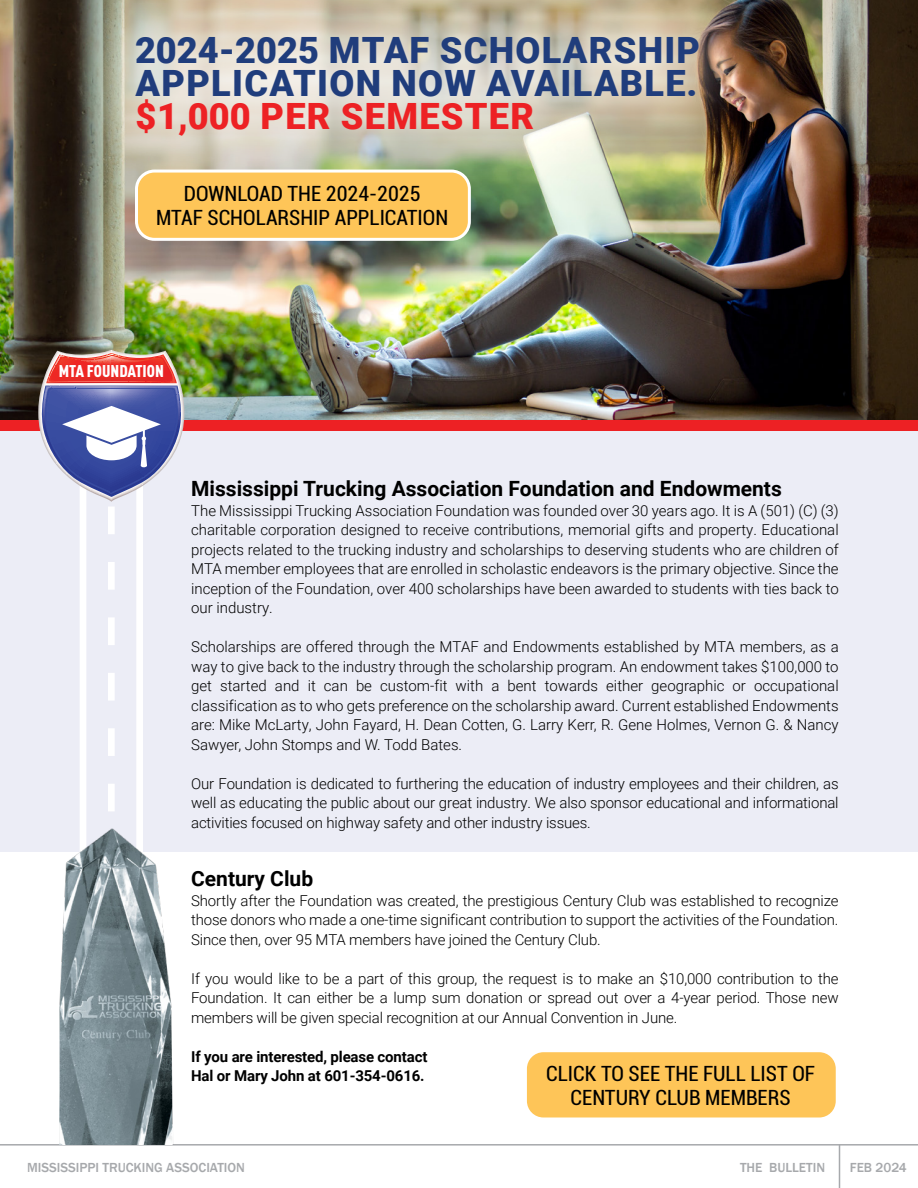
<style>
.page{position:relative;width:918px;height:1188px;background:#fff}
.page>*{position:absolute;margin:0;border:0;box-sizing:border-box;transform-origin:0 0}
.t1{font:900 36.15px/33px "Roboto";letter-spacing:.035em;color:#203d7c}
.t2{font:900 36.15px "Roboto";letter-spacing:.035em;color:#ed2124}
.t3{font:condensed 21px/24px "Roboto";color:#000;text-align:center}
.t4{font:700 21px "Roboto";color:#000}
.t5{font:900 16.8px "DIN Cond";color:#fff}
.t6{font:300 15px/19.5px "Roboto";letter-spacing:-.01em;color:#000;text-align:justify}
.t7{font:700 15px/19.5px "Roboto";letter-spacing:-.01em;color:#000}
.t8{font:500 13.5px "Franklin Gothic";color:#a7a9ac}
</style>
<div class="page">
<div style="left:0;top:431px;width:918px;height:421px;background:#ecedf6"></div>
<img style="left:0;top:0;width:918px;height:420px">
<hr style="left:839px;top:1145px;width:1px;height:43px;background:#a7a9ac">
<hr style="left:0;top:1144px;width:918px;height:2px;background:#a7a9ac">
<div style="left:77px;top:0;width:679px;height:193px;background:#fff;opacity:.75"></div>
<div style="left:0;top:420px;width:918px;height:11px;background:#ed2124"></div>
<svg style="left:38px;top:350px;width:146px;height:472px"></svg>
<div style="left:136px;top:171px;width:333px;height:68px;background:#fec558;border-radius:18px"></div>
<div style="left:135px;top:170px;width:336px;height:71px;border:3px solid #fff;border-radius:18px"></div>
<img style="left:59px;top:822px;width:114px;height:322px">
<div style="left:525px;top:1051px;width:312px;height:68px;background:#fec558;border-radius:18px"></div>
<div style="left:524px;top:1049px;width:315px;height:72px;border:3px solid #fff;border-radius:18px"></div>
<h1 class="t1" style="left:135px;top:32px;width:567px">2024-2025 MTAF SCHOLARSHIP<br>APPLICATION NOW AVAILABLE.</h1>
<h1 class="t2" style="left:136px;top:91px;width:400px">$1,000 PER SEMESTER</h1>
<h2 class="t3" style="left:156px;top:181px;width:293px">DOWNLOAD THE 2024-2025<br>MTAF SCHOLARSHIP APPLICATION</h2>
<p class="t5" style="left:59px;top:360px;width:107px">MTA FOUNDATION</p>
<h2 class="t4" style="left:191px;top:474px;width:592px">Mississippi Trucking Association Foundation and Endowments</h2>
<p class="t6" style="left:191px;top:500px;width:649px">The Mississippi Trucking Association Foundation was founded over 30 years ago. It is A (501) (C) (3) charitable corporation designed to receive contributions, memorial gifts and property. Educational projects related to the trucking industry and scholarships to deserving students who are children of MTA member employees that are enrolled in scholastic endeavors is the primary objective. Since the inception of the Foundation, over 400 scholarships have been awarded to students with ties back to our industry.</p>
<p class="t6" style="left:191px;top:637px;width:649px">Scholarships are offered through the MTAF and Endowments established by MTA members, as a way to give back to the industry through the scholarship program. An endowment takes $100,000 to get started and it can be custom-fit with a bent towards either geographic or occupational classification as to who gets preference on the scholarship award. Current established Endowments are: Mike McLarty, John Fayard, H. Dean Cotten, G. Larry Kerr, R. Gene Holmes, Vernon G. &amp; Nancy Sawyer, John Stomps and W. Todd Bates.</p>
<p class="t6" style="left:191px;top:773px;width:649px">Our Foundation is dedicated to furthering the education of industry employees and their children, as well as educating the public about our great industry. We also sponsor educational and informational activities focused on highway safety and other industry issues.</p>
<h2 class="t4" style="left:191px;top:864px;width:124px">Century Club</h2>
<p class="t6" style="left:191px;top:890px;width:649px">Shortly after the Foundation was created, the prestigious Century Club was established to recognize those donors who made a one-time significant contribution to support the activities of the Foundation.<br>Since then, over 95 MTA members have joined the Century Club.</p>
<p class="t6" style="left:191px;top:968px;width:649px">If you would like to be a part of this group, the request is to make an $10,000 contribution to the Foundation. It can either be a lump sum donation or spread out over a 4-year period. Those new members will be given special recognition at our Annual Convention in June.</p>
<p class="t7" style="left:191px;top:1046px;width:238px">If you are interested, please contact<br>Hal or Mary John at 601-354-0616.</p>
<h2 class="t3" style="left:546px;top:1061px;width:270px">CLICK TO SEE THE FULL LIST OF<br>CENTURY CLUB MEMBERS</h2>
<p class="t8" style="left:27px;top:1159px;width:219px">MISSISSIPPI TRUCKING ASSOCIATION</p>
<p class="t8" style="left:740px;top:1159px;width:87px">THE BULLETIN</p>
<p class="t8" style="left:850px;top:1159px;width:58px">FEB 2024</p>
</div>
